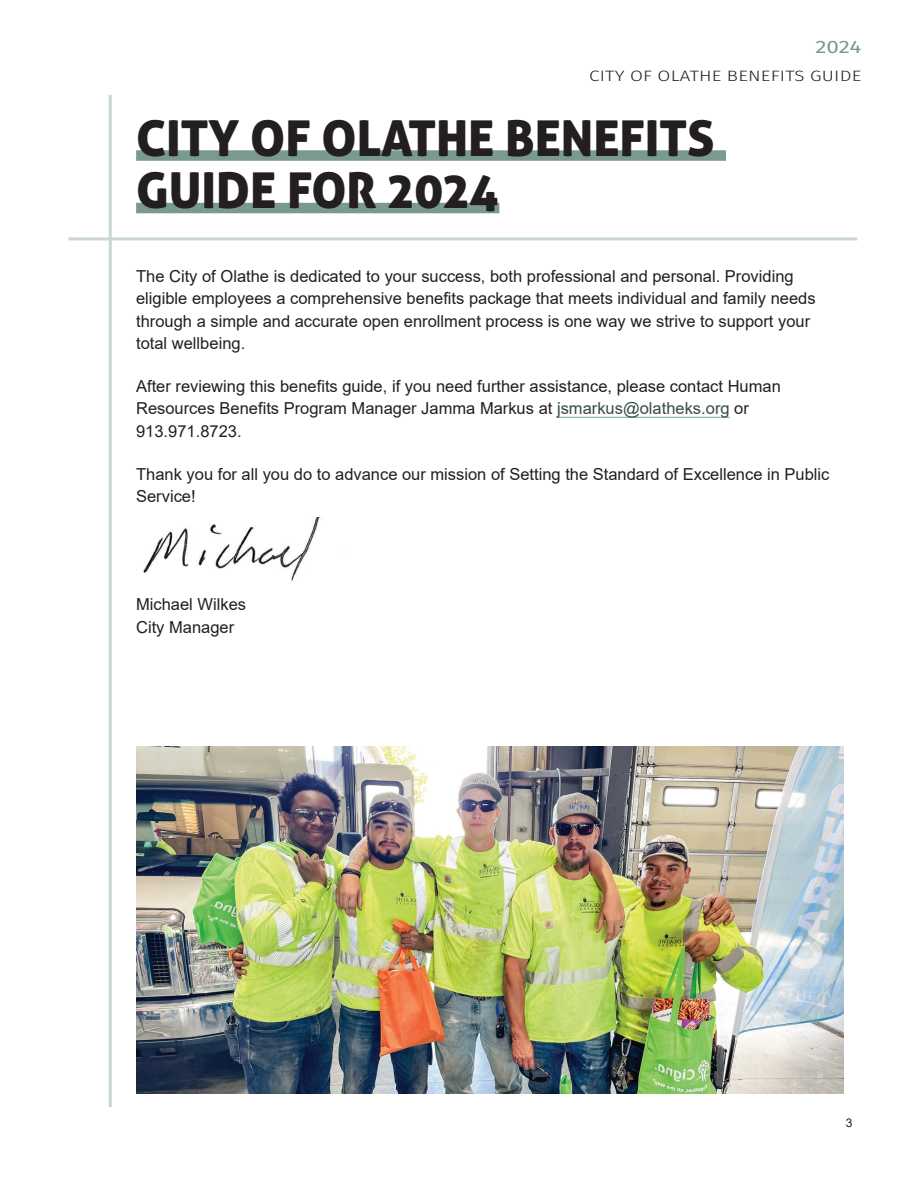
<style>
.page{position:relative;width:918px;height:1188px;background:#fff}
.page>*{position:absolute;margin:0;border:0;box-sizing:border-box;transform-origin:0 0}
.t1{font:49.5px/52.5px "Aller Display";color:#231f20}
.t2{font:18px "Fira Sans";color:#799991;scale:1.25 1}
.t3{font:16.5px/22.5px "Arial";color:#231f20}
.t4{font:300 15px "Fira Sans";letter-spacing:.01em;color:#231f20;scale:1.25 1}
.t5{font:12px "Arial";color:#231f20}
.s1{color:#344c47}
</style>
<div class="page">
<img style="left:136px;top:746px;width:708px;height:348px">
<div style="left:136px;top:150px;width:590px;height:11px;background:#799991"></div>
<hr style="left:69px;top:237px;width:788px;height:3px;background:#cad6d4">
<div style="left:136px;top:203px;width:363px;height:10px;background:#799991"></div>
<hr style="left:557px;top:417px;width:173px;height:1px;background:#7ca684">
<img style="left:143px;top:518px;width:177px;height:63px">
<hr style="left:109px;top:95px;width:3px;height:1012px;background:#cad6d4">
<p class="t2" style="left:815px;top:33px;width:38px">2024</p>
<p class="t4" style="left:589px;top:65px;width:219px">CITY OF OLATHE BENEFITS GUIDE</p>
<h1 class="t1" style="left:136px;top:111px;width:580px">CITY OF OLATHE BENEFITS<br>GUIDE FOR 2024</h1>
<p class="t3" style="left:136px;top:264px;width:681px">The City of Olathe is dedicated to your success, both professional and personal. Providing eligible employees a comprehensive benefits package that meets individual and family needs through a simple and accurate open enrollment process is one way we strive to support your total wellbeing.</p>
<p class="t3" style="left:136px;top:375px;width:646px">After reviewing this benefits guide, if you need further assistance, please contact Human<br>Resources Benefits Program Manager Jamma Markus at <span class="s1">jsmarkus@olatheks.org</span> or<br>913.971.8723.</p>
<p class="t3" style="left:136px;top:462px;width:695px">Thank you for all you do to advance our mission of Setting the Standard of Excellence in Public<br>Service!</p>
<p class="t3" style="left:136px;top:593px;width:112px">Michael Wilkes<br>City Manager</p>
<p class="t5" style="left:846px;top:1114px;width:8px">3</p>
</div>
